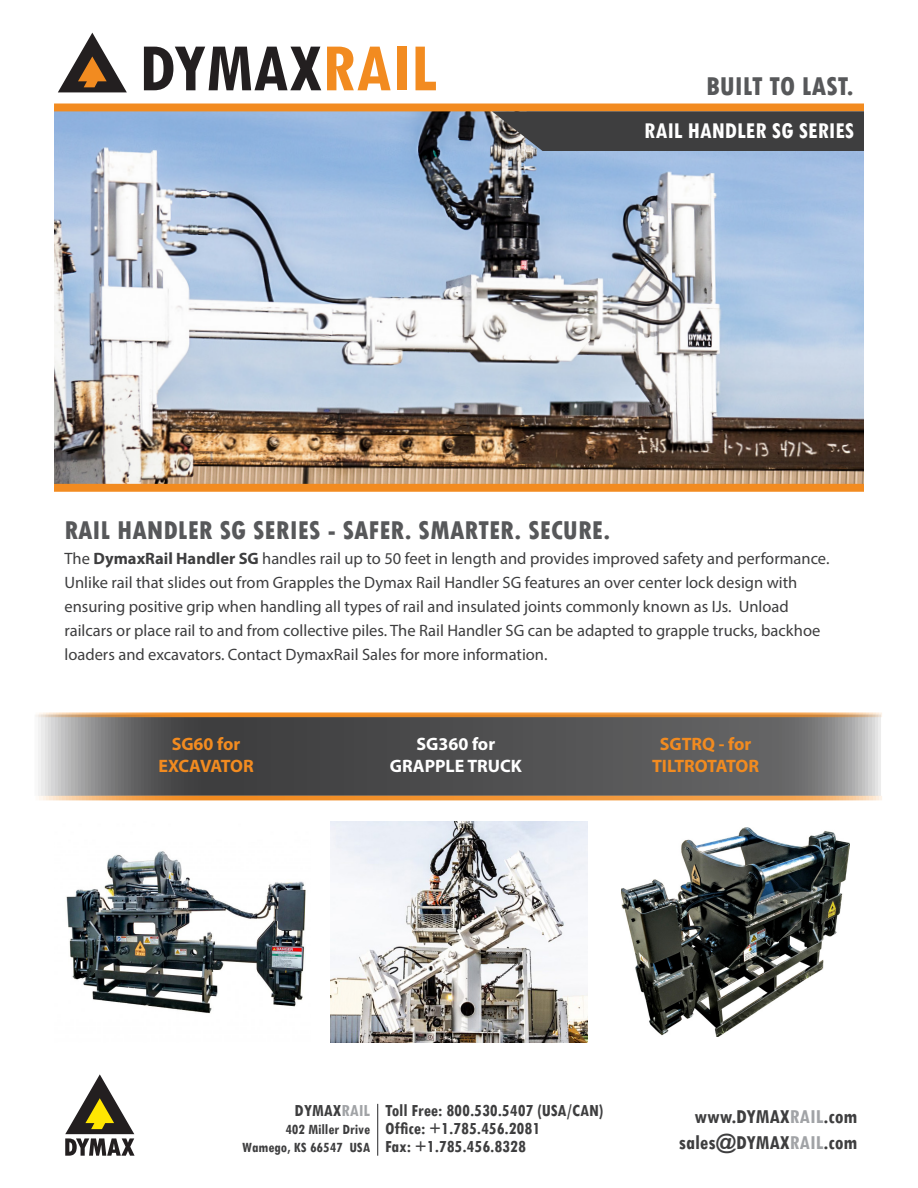
<style>
.page{position:relative;width:918px;height:1188px;background:#fff}
.page>*{position:absolute;margin:0;border:0;box-sizing:border-box;transform-origin:0 0}
.t1{font:700 condensed 71.7px "Tw Cen";color:#231f20}
.t2{font:800 condensed 27px "Tw Cen";color:#57585a}
.t3{font:700 condensed 24px "Tw Cen";color:#fff}
.t4{font:700 condensed 21px "Tw Cen";color:#3e3e3f}
.t5{font:700 condensed 18px "Tw Cen";color:#3e3e3f}
.t6{font:700 18px "Myriad Pro";color:#f28b20}
.t7{font:700 18px "Myriad Pro";color:#fff}
.t8{font:700 18px "Myriad Pro";letter-spacing:-.035em;color:#f28b20}
.Paragraph_Style_1{font:16.5px/24px "Myriad Pro";color:#3e3e3f}
.t9{font:700 condensed 15px "Tw Cen";color:#3e3e3f}
.s1{color:#f28b20}
.s2{font-weight:700}
.s3{color:#a1a3a6}
</style>
<div class="page">
<img style="left:54px;top:111px;width:810px;height:373px">
<div style="left:54px;top:104px;width:810px;height:7px;background:#f28b20"></div>
<div style="left:54px;top:484px;width:810px;height:8px;background:#f28b20"></div>
<svg style="left:492px;top:111px;width:372px;height:40px;background:#444"></svg>
<svg style="left:58px;top:33px;width:69px;height:59px"></svg>
<svg style="left:65px;top:1074px;width:70px;height:82px"></svg>
<hr style="left:377px;top:1104px;width:1px;height:52px;background:#3e3e3f">
<img style="left:66px;top:851px;width:240px;height:163px">
<img style="left:331px;top:822px;width:256px;height:220px">
<img style="left:622px;top:827px;width:228px;height:210px">
<svg style="left:38px;top:717px;width:843px;height:79px;background:#626161"></svg>
<svg style="left:35px;top:712px;width:847px;height:5px;background:#ea9f51"></svg>
<svg style="left:39px;top:796px;width:843px;height:4px;background:#f39f48"></svg>
<p class="t1" style="left:139px;top:25px;width:299px">DYMAX<span class="s1">RAIL</span></p>
<p class="t2" style="left:706px;top:71px;width:149px">BUILT TO LAST.</p>
<p class="t3" style="left:644px;top:116px;width:212px">RAIL HANDLER SG SERIES</p>
<p class="t2" style="left:64px;top:514px;width:547px">RAIL HANDLER SG SERIES - SAFER. SMARTER. SECURE.</p>
<p class="Paragraph_Style_1" style="left:64px;top:547px;width:766px">The <span class="s2">DymaxRail Handler SG</span> handles rail up to 50 feet in length and provides improved safety and performance.<br>Unlike rail that slides out from Grapples the Dymax Rail Handler SG features an over center lock design with ensuring positive grip when handling all types of rail and insulated joints commonly known as IJs. Unload railcars or place rail to and from collective piles. The Rail Handler SG can be adapted to grapple trucks, backhoe loaders and excavators. Contact DymaxRail Sales for more information.</p>
<p class="t6" style="left:172px;top:732px;width:70px">SG60 for</p>
<p class="t8" style="left:158px;top:754px;width:97px">EXCAVATOR</p>
<p class="t7" style="left:416px;top:732px;width:80px">SG360 for</p>
<p class="t7" style="left:390px;top:754px;width:134px">GRAPPLE TRUCK</p>
<p class="t6" style="left:660px;top:732px;width:93px">SGTRQ - for</p>
<p class="t6" style="left:652px;top:754px;width:108px">TILTROTATOR</p>
<p class="t5" style="left:295px;top:1099px;width:77px">DYMAX<span class="s3">RAIL</span></p>
<p class="t9" style="left:285px;top:1120px;width:86px">402 Miller Drive</p>
<p class="t9" style="left:242px;top:1138px;width:129px">Wamego, KS 66547 USA</p>
<p class="t5" style="left:385px;top:1099px;width:220px">Toll Free: 800.530.5407 (USA/CAN)</p>
<p class="t5" style="left:385px;top:1117px;width:157px">Office: +1.785.456.2081</p>
<p class="t5" style="left:385px;top:1135px;width:142px">Fax: +1.785.456.8328</p>
<p class="t4" style="left:695px;top:1104px;width:164px">www.DYMAX<span class="s3">RAIL</span>.com</p>
<p class="t4" style="left:679px;top:1129px;width:180px">sales@DYMAX<span class="s3">RAIL</span>.com</p>
</div>
